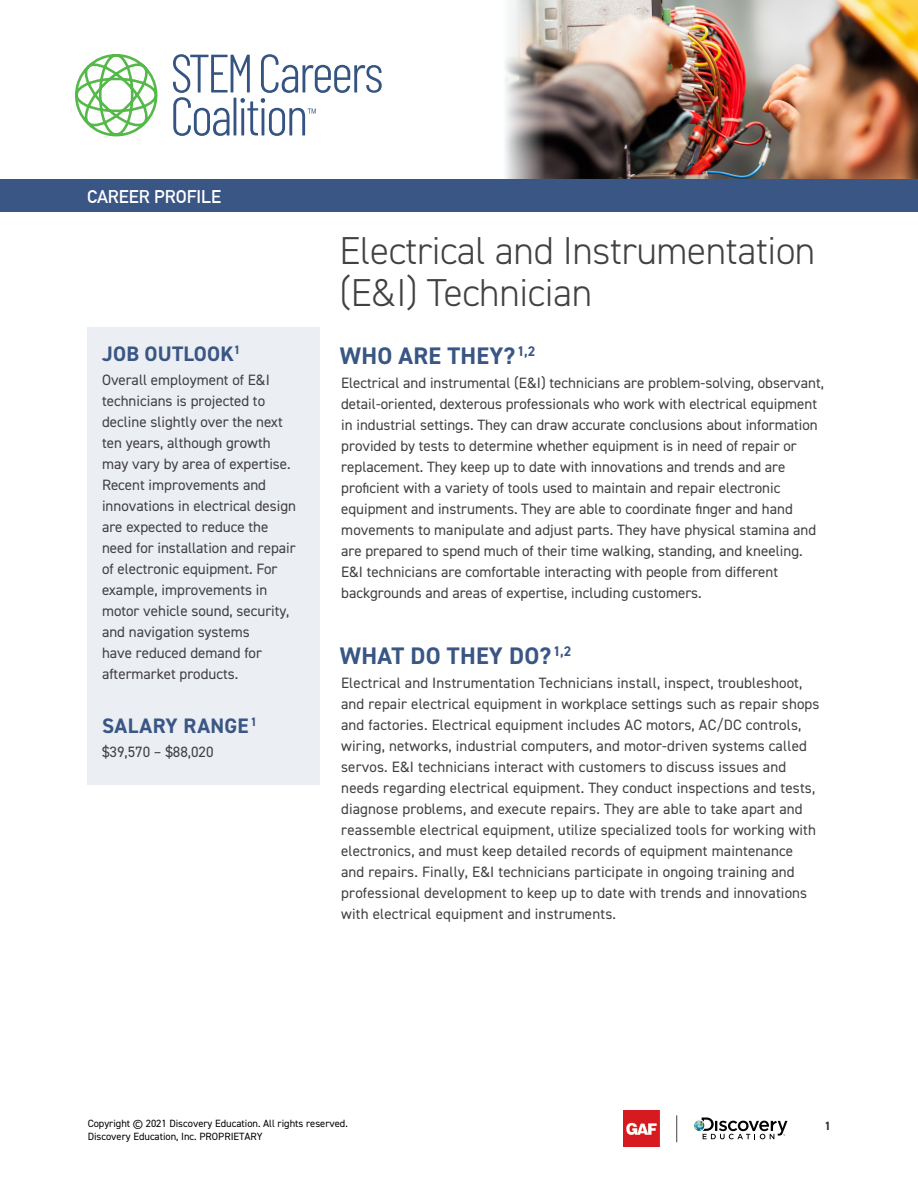
<style>
.page{position:relative;width:918px;height:1188px;background:#fff}
.page>*{position:absolute;margin:0;border:0;box-sizing:border-box;transform-origin:0 0}
.t1{font:300 39px/42px "DIN2014";letter-spacing:-.01em;color:#414042}
.t2{font:700 24px "DIN2014";letter-spacing:.01em;color:#3a5684}
.t3{font:700 21px "DIN2014";letter-spacing:.01em;color:#3a5684}
.t4{font:700 18px "DIN Alternate";color:#fff}
.t5{font:15px/21px "DIN2014";color:#414042}
.t6{font:700 12px "DIN2014";color:#343333}
.t7{font:10.5px/12.6px "DIN2014";color:#000}
</style>
<div class="page">
<img style="left:545px;top:0;width:372px;height:179px">
<svg style="left:505px;top:0;width:40px;height:179px;background:#b7b3b0"></svg>
<div style="left:0;top:179px;width:918px;height:33px;background:#3a5684"></div>
<svg style="left:173px;top:54px;width:209px;height:82px"></svg>
<svg style="left:75px;top:54px;width:83px;height:82px"></svg>
<svg style="left:694px;top:1118px;width:94px;height:21px"></svg>
<svg style="left:676px;top:1115px;width:1px;height:27px"></svg>
<img style="left:623px;top:1111px;width:37px;height:36px">
<div style="left:87px;top:327px;width:233px;height:457px;background:#ebeef3"></div>
<p class="t4" style="left:87px;top:183px;width:136px">CAREER PROFILE</p>
<h3 class="t3" style="left:102px;top:340px;width:140px">JOB OUTLOOK<sup>1</sup></h3>
<p class="t5" style="left:102px;top:369px;width:196px">Overall employment of E&amp;I technicians is projected to decline slightly over the next ten years, although growth may vary by area of expertise.<br>Recent improvements and innovations in electrical design are expected to reduce the need for installation and repair of electronic equipment. For example, improvements in motor vehicle sound, security, and navigation systems<br>have reduced demand for aftermarket products.</p>
<h3 class="t3" style="left:102px;top:712px;width:156px">SALARY RANGE <sup>1</sup></h3>
<p class="t5" style="left:102px;top:741px;width:113px">$39,570 – $88,020</p>
<h1 class="t1" style="left:339px;top:230px;width:478px">Electrical and Instrumentation (E&amp;I) Technician</h1>
<h2 class="t2" style="left:340px;top:339px;width:197px">WHO ARE THEY? <sup>1,2</sup></h2>
<p class="t5" style="left:341px;top:372px;width:485px">Electrical and instrumental (E&amp;I) technicians are problem-solving, observant, detail-oriented, dexterous professionals who work with electrical equipment in industrial settings. They can draw accurate conclusions about information provided by tests to determine whether equipment is in need of repair or replacement. They keep up to date with innovations and trends and are proficient with a variety of tools used to maintain and repair electronic equipment and instruments. They are able to coordinate finger and hand movements to manipulate and adjust parts. They have physical stamina and are prepared to spend much of their time walking, standing, and kneeling.<br>E&amp;I technicians are comfortable interacting with people from different backgrounds and areas of expertise, including customers.</p>
<h2 class="t2" style="left:340px;top:639px;width:233px">WHAT DO THEY DO? <sup>1,2</sup></h2>
<p class="t5" style="left:341px;top:672px;width:480px">Electrical and Instrumentation Technicians install, inspect, troubleshoot, and repair electrical equipment in workplace settings such as repair shops and factories. Electrical equipment includes AC motors, AC/DC controls, wiring, networks, industrial computers, and motor-driven systems called servos. E&amp;I technicians interact with customers to discuss issues and needs regarding electrical equipment. They conduct inspections and tests, diagnose problems, and execute repairs. They are able to take apart and reassemble electrical equipment, utilize specialized tools for working with electronics, and must keep detailed records of equipment maintenance and repairs. Finally, E&amp;I technicians participate in ongoing training and professional development to keep up to date with trends and innovations with electrical equipment and instruments.</p>
<p class="t7" style="left:88px;top:1117px;width:262px">Copyright © 2021 Discovery Education. All rights reserved.<br>Discovery Education, Inc. PROPRIETARY</p>
<p class="t6" style="left:825px;top:1118px;width:8px">1</p>
</div>
